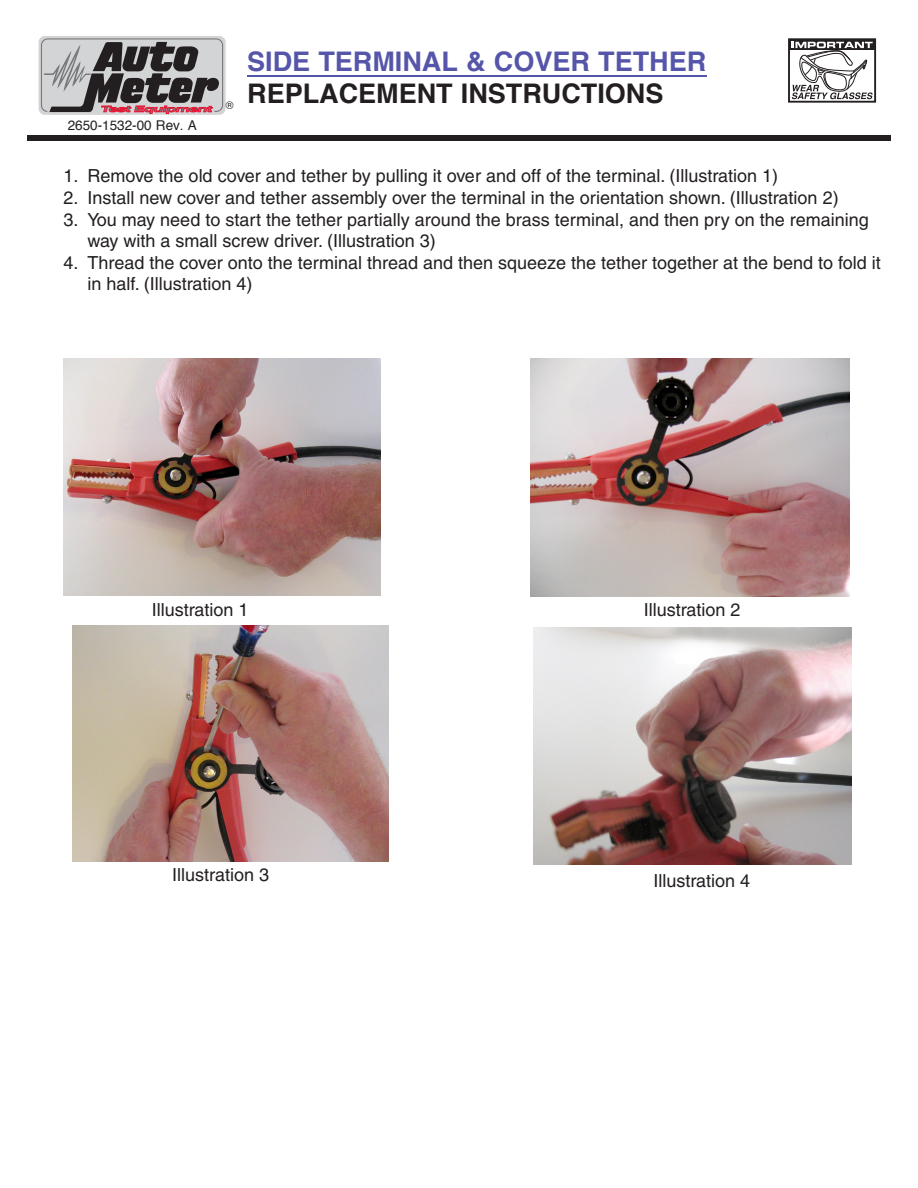
<style>
.page{position:relative;width:918px;height:1188px;background:#fff}
.page>*{position:absolute;margin:0;border:0;box-sizing:border-box;transform-origin:0 0}
.t1{font:700 27px "Helvetica";color:#55a}
.t2{font:700 27px "Helvetica";color:#231f20}
.t3{font:18px "Helvetica LT";color:#231f20}
.t4{font:13.5px "Helvetica";color:#231f20}
.t5{font:10.5px "Helvetica";color:#231f20}
</style>
<div class="page">
<div style="left:27px;top:135px;width:864px;height:6px;background:#231f20"></div>
<svg style="left:791px;top:97px;width:79px;height:3px"></svg>
<div style="left:788px;top:38px;width:88px;height:65px;border:2px solid #231f20"></div>
<svg style="left:789px;top:39px;width:86px;height:11px"></svg>
<svg style="left:792px;top:42px;width:81px;height:57px"></svg>
<div style="left:39px;top:36px;width:187px;height:79px;background:#d3d4d6;border-radius:6px"></div>
<div style="left:41px;top:38px;width:182px;height:74px;border:1px solid #77787b;border-radius:6px"></div>
<svg style="left:44px;top:42px;width:176px;height:72px"></svg>
<img style="left:63px;top:359px;width:318px;height:236px">
<img style="left:530px;top:359px;width:319px;height:238px">
<img style="left:73px;top:625px;width:316px;height:237px">
<img style="left:533px;top:628px;width:319px;height:236px">
<hr style="left:247px;top:75px;width:459px;height:2px;background:#55a">
<p class="t5" style="left:226px;top:97px;width:9px">®</p>
<p class="t1" style="left:247px;top:40px;width:461px">SIDE TERMINAL &amp; COVER TETHER</p>
<p class="t2" style="left:247px;top:72px;width:418px">REPLACEMENT INSTRUCTIONS</p>
<p class="t4" style="left:68px;top:114px;width:131px">2650-1532-00 Rev. A</p>
<p class="t3" style="left:63px;top:166px;width:716px">1. Remove the old cover and tether by pulling it over and off of the terminal. (Illustration 1)</p>
<p class="t3" style="left:63px;top:187px;width:777px">2. Install new cover and tether assembly over the terminal in the orientation shown. (Illustration 2)</p>
<p class="t3" style="left:63px;top:209px;width:807px">3. You may need to start the tether partially around the brass terminal, and then pry on the remaining</p>
<p class="t3" style="left:87px;top:230px;width:350px">way with a small screw driver. (Illustration 3)</p>
<p class="t3" style="left:63px;top:252px;width:819px">4. Thread the cover onto the terminal thread and then squeeze the tether together at the bend to fold it</p>
<p class="t3" style="left:87px;top:274px;width:167px">in half. (Illustration 4)</p>
<p class="t3" style="left:152px;top:599px;width:98px">Illustration 1</p>
<p class="t3" style="left:644px;top:599px;width:98px">Illustration 2</p>
<p class="t3" style="left:172px;top:864px;width:98px">Illustration 3</p>
<p class="t3" style="left:653px;top:870px;width:98px">Illustration 4</p>
</div>
